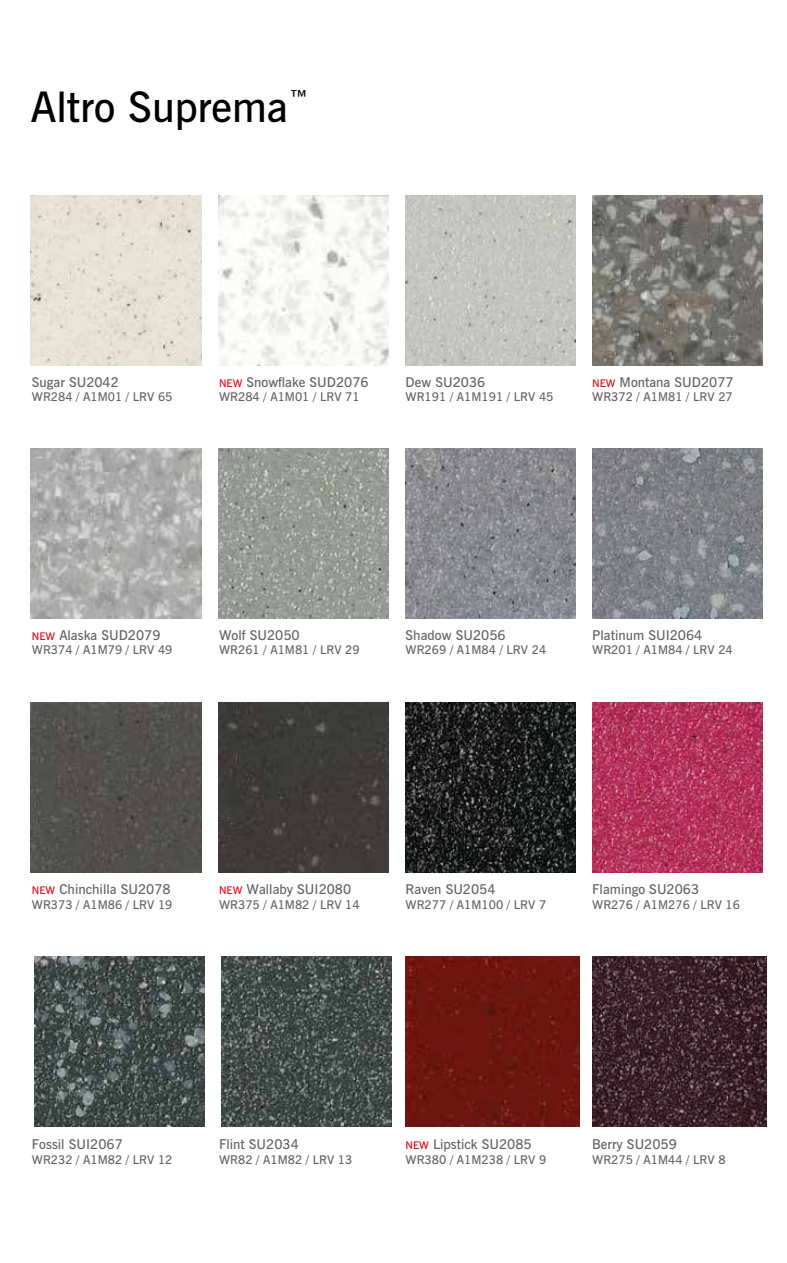
<style>
.page{position:relative;width:787px;height:1263px;background:#fff}
.page>*{position:absolute;margin:0;border:0;box-sizing:border-box;transform-origin:0 0}
.t1{font:600 42px "News Gothic BT";color:#000}
.t2{font:600 13.5px "News Gothic BT";color:#646363}
.t3{font:600 12px "News Gothic BT";color:#646363}
.s1{font-size:10.5px;color:#e30613}
</style>
<div class="page">
<div style="left:31px;top:196px;width:170px;height:170px;background:#e6e2d6"></div>
<img style="left:218px;top:196px;width:170px;height:170px">
<img style="left:31px;top:448px;width:170px;height:170px">
<img style="left:218px;top:448px;width:170px;height:170px">
<img style="left:405px;top:196px;width:170px;height:170px">
<img style="left:592px;top:196px;width:170px;height:170px">
<img style="left:31px;top:703px;width:170px;height:170px">
<div style="left:218px;top:703px;width:170px;height:170px;background:#3e3c38"></div>
<img style="left:405px;top:703px;width:170px;height:170px">
<img style="left:592px;top:703px;width:170px;height:170px">
<img style="left:405px;top:448px;width:170px;height:170px">
<img style="left:592px;top:448px;width:170px;height:170px">
<img style="left:34px;top:956px;width:171px;height:170px">
<img style="left:222px;top:956px;width:170px;height:170px">
<img style="left:592px;top:956px;width:174px;height:170px">
<div style="left:405px;top:956px;width:174px;height:170px;background:#6c1511"></div>
<h1 class="t1" style="left:31px;top:81px;width:280px">Altro Suprema<sup>™</sup></h1>
<p class="t2" style="left:32px;top:374px;width:89px">Sugar SU2042</p>
<p class="t3" style="left:32px;top:389px;width:142px">WR284 / A1M01 / LRV 65</p>
<p class="t2" style="left:219px;top:374px;width:151px"><span class="s1">NEW</span> Snowflake SUD2076</p>
<p class="t3" style="left:219px;top:389px;width:142px">WR284 / A1M01 / LRV 71</p>
<p class="t2" style="left:405px;top:374px;width:81px">Dew SU2036</p>
<p class="t3" style="left:405px;top:389px;width:149px">WR191 / A1M191 / LRV 45</p>
<p class="t2" style="left:592px;top:374px;width:143px"><span class="s1">NEW</span> Montana SUD2077</p>
<p class="t3" style="left:592px;top:389px;width:142px">WR372 / A1M81 / LRV 27</p>
<p class="t2" style="left:32px;top:627px;width:130px"><span class="s1">NEW</span> Alaska SUD2079</p>
<p class="t3" style="left:32px;top:642px;width:142px">WR374 / A1M79 / LRV 49</p>
<p class="t2" style="left:219px;top:627px;width:82px">Wolf SU2050</p>
<p class="t3" style="left:219px;top:642px;width:142px">WR261 / A1M81 / LRV 29</p>
<p class="t2" style="left:405px;top:627px;width:102px">Shadow SU2056</p>
<p class="t3" style="left:405px;top:642px;width:142px">WR269 / A1M84 / LRV 24</p>
<p class="t2" style="left:592px;top:627px;width:112px">Platinum SUI2064</p>
<p class="t3" style="left:592px;top:642px;width:142px">WR201 / A1M84 / LRV 24</p>
<p class="t2" style="left:32px;top:881px;width:140px"><span class="s1">NEW</span> Chinchilla SU2078</p>
<p class="t3" style="left:32px;top:897px;width:142px">WR373 / A1M86 / LRV 19</p>
<p class="t2" style="left:219px;top:881px;width:134px"><span class="s1">NEW</span> Wallaby SUI2080</p>
<p class="t3" style="left:219px;top:897px;width:142px">WR375 / A1M82 / LRV 14</p>
<p class="t2" style="left:405px;top:881px;width:91px">Raven SU2054</p>
<p class="t3" style="left:405px;top:897px;width:142px">WR277 / A1M100 / LRV 7</p>
<p class="t2" style="left:592px;top:881px;width:109px">Flamingo SU2063</p>
<p class="t3" style="left:592px;top:897px;width:149px">WR276 / A1M276 / LRV 16</p>
<p class="t2" style="left:32px;top:1136px;width:92px">Fossil SUI2067</p>
<p class="t3" style="left:32px;top:1152px;width:142px">WR232 / A1M82 / LRV 12</p>
<p class="t2" style="left:219px;top:1136px;width:81px">Flint SU2034</p>
<p class="t3" style="left:219px;top:1152px;width:135px">WR82 / A1M82 / LRV 13</p>
<p class="t2" style="left:405px;top:1136px;width:127px"><span class="s1">NEW</span> Lipstick SU2085</p>
<p class="t3" style="left:405px;top:1152px;width:142px">WR380 / A1M238 / LRV 9</p>
<p class="t2" style="left:592px;top:1136px;width:86px">Berry SU2059</p>
<p class="t3" style="left:592px;top:1152px;width:135px">WR275 / A1M44 / LRV 8</p>
</div>
